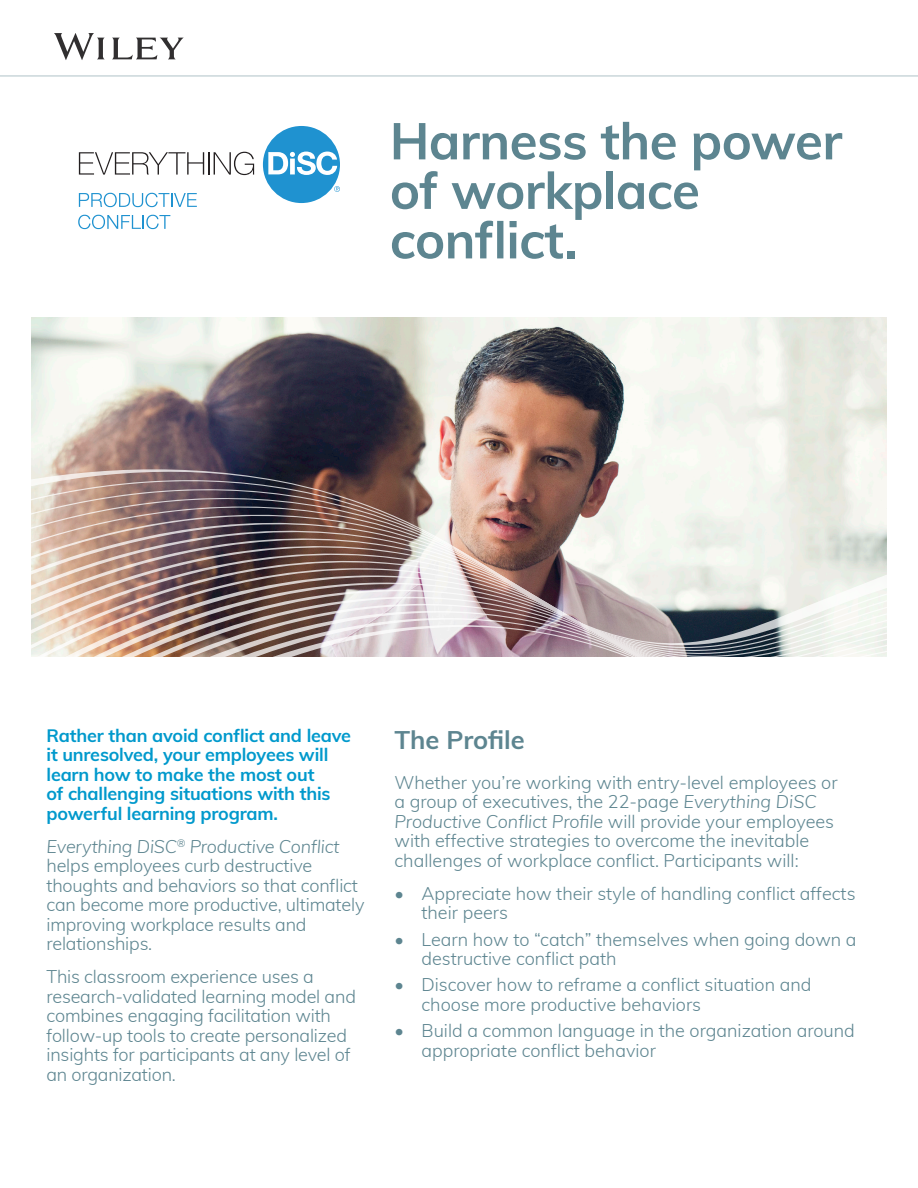
<style>
.page{position:relative;width:918px;height:1188px;background:#fff}
.page>*{position:absolute;margin:0;border:0;box-sizing:border-box;transform-origin:0 0}
.t1{font:700 51px/49.5px "Muli";letter-spacing:-.01em;color:#5d8590}
.t2{font:700 25.5px "Muli";color:#5d8590}
.t3{font:300 18px/19.5px "Muli";letter-spacing:-.005em;color:#5d8590}
.t4{font:700 18px/19.5px "Muli";letter-spacing:-.01em;color:#09c}
.s1{font-style:italic}
</style>
<div class="page">
<svg style="left:79px;top:152px;width:125px;height:23px"></svg>
<hr style="left:208px;top:152px;width:2px;height:23px;background:#231f20">
<svg style="left:214px;top:152px;width:40px;height:23px"></svg>
<svg style="left:263px;top:126px;width:77px;height:77px"></svg>
<svg style="left:79px;top:193px;width:118px;height:14px"></svg>
<svg style="left:78px;top:215px;width:92px;height:14px"></svg>
<svg style="left:54px;top:33px;width:130px;height:27px"></svg>
<hr style="left:0;top:76px;width:918px;height:1px;background:#5d8590">
<img style="left:31px;top:318px;width:856px;height:121px">
<svg style="left:31px;top:439px;width:856px;height:6px"></svg>
<img style="left:31px;top:445px;width:856px;height:8px">
<svg style="left:31px;top:453px;width:856px;height:7px"></svg>
<svg style="left:31px;top:460px;width:856px;height:11px"></svg>
<img style="left:31px;top:471px;width:856px;height:7px">
<img style="left:31px;top:478px;width:856px;height:28px">
<img style="left:31px;top:506px;width:856px;height:7px">
<img style="left:31px;top:513px;width:856px;height:7px">
<img style="left:31px;top:520px;width:856px;height:7px">
<img style="left:31px;top:527px;width:856px;height:7px">
<img style="left:31px;top:534px;width:856px;height:6px">
<img style="left:31px;top:540px;width:856px;height:7px">
<svg style="left:31px;top:547px;width:856px;height:6px"></svg>
<img style="left:31px;top:553px;width:856px;height:7px">
<svg style="left:31px;top:560px;width:856px;height:6px;background:#b7a9a2"></svg>
<img style="left:31px;top:566px;width:856px;height:7px">
<img style="left:31px;top:573px;width:856px;height:6px">
<img style="left:31px;top:579px;width:844px;height:7px">
<img style="left:31px;top:586px;width:856px;height:6px">
<svg style="left:31px;top:592px;width:856px;height:6px"></svg>
<img style="left:31px;top:598px;width:856px;height:59px">
<h1 class="t1" style="left:390px;top:114px;width:454px">Harness the power of workplace conflict.</h1>
<p class="t4" style="left:46px;top:725px;width:306px">Rather than avoid conflict and leave it unresolved, your employees will learn how to make the most out<br>of challenging situations with this powerful learning program.</p>
<p class="t3" style="left:46px;top:836px;width:320px"><span class="s1">Everything DiSC</span><sup>®</sup> <span class="s1">Productive Conflict </span>helps employees curb destructive thoughts and behaviors so that conflict can become more productive, ultimately improving workplace results and relationships.</p>
<p class="t3" style="left:46px;top:966px;width:311px">This classroom experience uses a research-validated learning model and combines engaging facilitation with follow-up tools to create personalized insights for participants at any level of an organization.</p>
<h2 class="t2" style="left:394px;top:721px;width:132px">The Profile</h2>
<p class="t3" style="left:394px;top:772px;width:445px">Whether you’re working with entry-level employees or a group of executives, the 22-page <span class="s1">Everything DiSC Productive Conflict Profile</span> will provide your employees with effective strategies to overcome the inevitable challenges of workplace conflict. Participants will:</p>
<p class="t3" style="left:422px;top:883px;width:436px;text-indent:-27px">• Appreciate how their style of handling conflict affects their peers</p>
<p class="t3" style="left:422px;top:929px;width:437px;text-indent:-27px">• Learn how to “catch” themselves when going down a destructive conflict path</p>
<p class="t3" style="left:422px;top:974px;width:391px;text-indent:-27px">• Discover how to reframe a conflict situation and choose more productive behaviors</p>
<p class="t3" style="left:422px;top:1020px;width:435px;text-indent:-27px">• Build a common language in the organization around appropriate conflict behavior</p>
</div>
